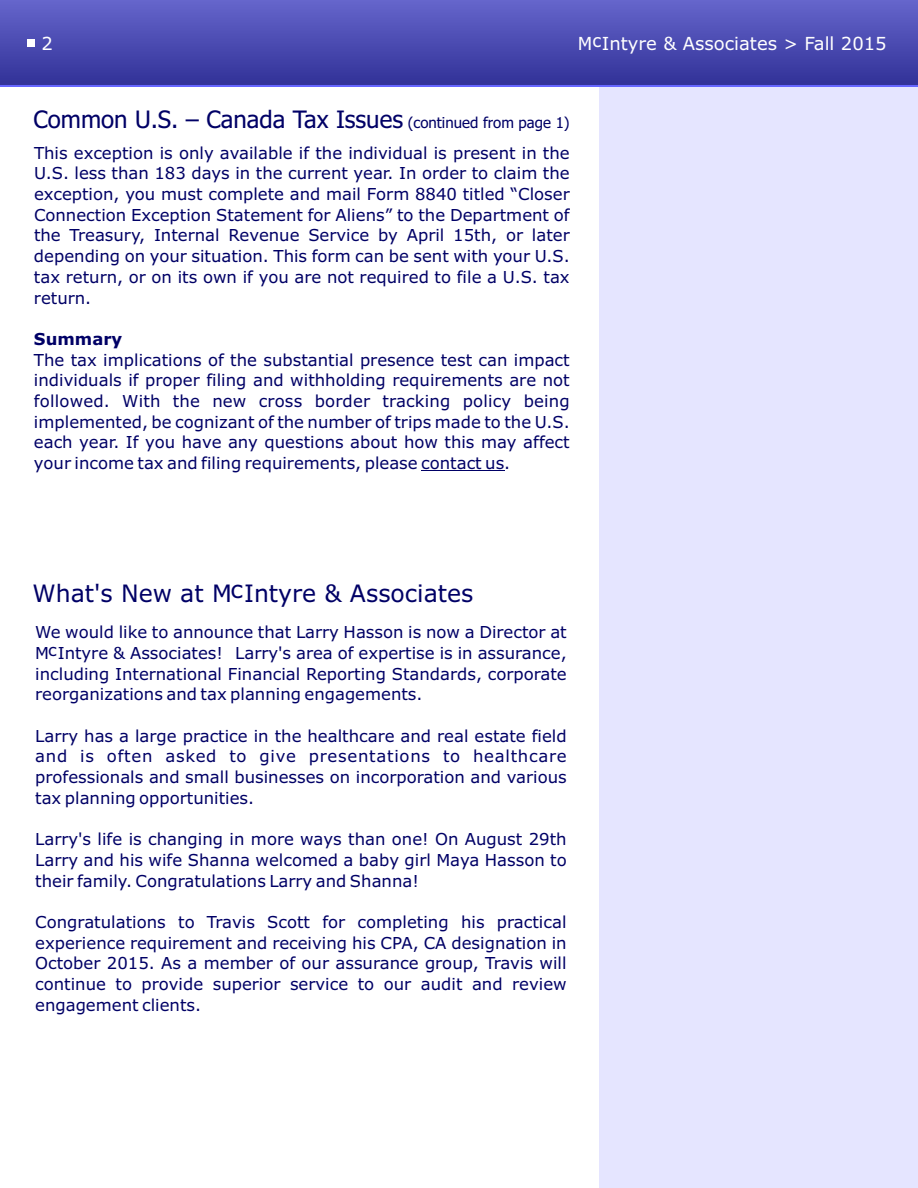
<style>
.page{position:relative;width:918px;height:1188px;background:#fff}
.page>*{position:absolute;margin:0;border:0;box-sizing:border-box;transform-origin:0 0}
.t1{font:24px "Tahoma";color:#006}
.t2{font:24px "Verdana";color:#006}
.t3{font:18px "Verdana";color:#fff}
.t4{font:16.5px/20.7px "Verdana";color:#006;text-align:justify}
.t5{font:700 16.5px "Verdana";color:#006}
.s1{font-family:"Tahoma"}
.s2{font-size:15px}
.s3{color:#fff}
</style>
<div class="page">
<div style="left:600px;top:27px;width:318px;height:1161px;background:#e5e5ff"></div>
<div style="left:0;top:0;width:918px;height:86px;background:linear-gradient(to bottom,#6565cb,#323298)"></div>
<hr style="left:0;top:85px;width:918px;height:2px;background:#66f">
<div style="left:27px;top:39px;width:8px;height:8px;background:#fff"></div>
<hr style="left:421px;top:471px;width:83px;height:1px;background:#006">
<p class="t3" style="left:41px;top:36px;width:13px">2</p>
<p class="t3" style="left:578px;top:36px;width:310px"><span class="s1">M</span><sup>c</sup>Intyre &amp; Associates &gt; Fall 2015</p>
<h1 class="t1" style="left:34px;top:110px;width:538px">Common U.S. – Canada Tax Issues <span class="s2">(continued from page 1)</span></h1>
<p class="t4" style="left:34px;top:144px;width:537px">This exception is only available if the individual is present in the U.S. less than 183 days in the current year. In order to claim the exception, you must complete and mail Form 8840 titled “Closer Connection Exception Statement for Aliens” to the Department of the Treasury, Internal Revenue Service by April 15th, or later depending on your situation. This form can be sent with your U.S. tax return, or on its own if you are not required to file a U.S. tax return.</p>
<p class="t5" style="left:34px;top:332px;width:90px">Summary</p>
<p class="t4" style="left:34px;top:351px;width:537px">The tax implications of the substantial presence test can impact individuals if proper filing and withholding requirements are not followed. With the new cross border tracking policy being implemented, be cognizant of the number of trips made to the U.S. each year. If you have any questions about how this may affect your income tax and filing requirements, please contact us.</p>
<h1 class="t2" style="left:32px;top:584px;width:442px">What's New at M<span class="s3">c</span>Intyre &amp; Associates</h1>
<p class="t4" style="left:35px;top:623px;width:533px">We would like to announce that Larry Hasson is now a Director at M<span class="s3">c</span>Intyre &amp; Associates! Larry's area of expertise is in assurance, including International Financial Reporting Standards, corporate reorganizations and tax planning engagements.</p>
<p class="t4" style="left:35px;top:727px;width:533px">Larry has a large practice in the healthcare and real estate field and is often asked to give presentations to healthcare professionals and small businesses on incorporation and various tax planning opportunities.</p>
<p class="t4" style="left:35px;top:830px;width:533px">Larry's life is changing in more ways than one! On August 29th Larry and his wife Shanna welcomed a baby girl Maya Hasson to their family. Congratulations Larry and Shanna!</p>
<p class="t4" style="left:35px;top:913px;width:533px">Congratulations to Travis Scott for completing his practical experience requirement and receiving his CPA, CA designation in October 2015. As a member of our assurance group, Travis will continue to provide superior service to our audit and review engagement clients.</p>
<h1 class="t2" style="left:231px;top:579px;width:14px">c</h1>
<p class="t4" style="left:48px;top:641px;width:10px">c</p>
</div>
